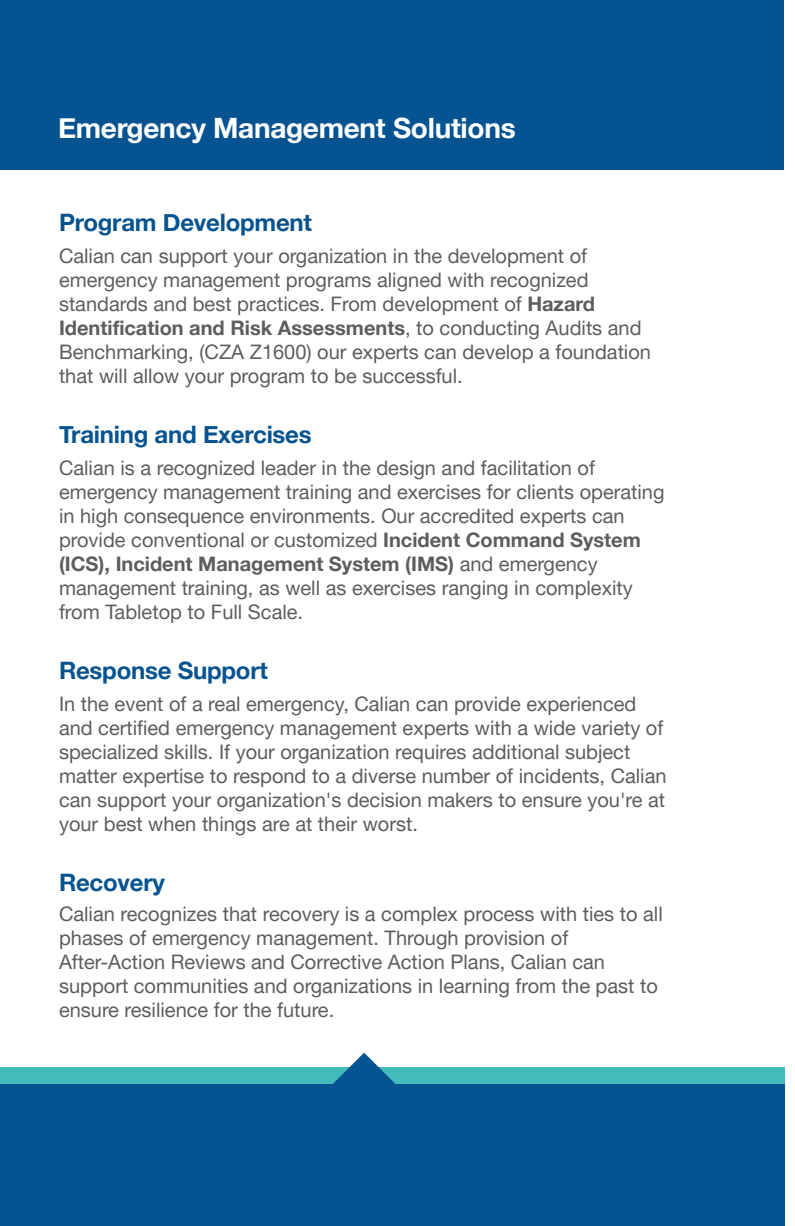
<style>
.page{position:relative;width:795px;height:1226px;background:#fff}
.page>*{position:absolute;margin:0;border:0;box-sizing:border-box;transform-origin:0 0}
.t1{font:700 28px "Helvetica Neue";letter-spacing:-.01em;color:#fff}
.t2{font:700 24px "Helvetica Neue";letter-spacing:-.01em;color:#065391}
.t3{font:20px/24px "Helvetica Neue LT Pro";color:#5d5d5d}
.t4{font:700 20px "Helvetica Neue";color:#5d5d5d}
.s1{font-family:"Helvetica Neue";font-weight:700}
.s2{font-family:"Helvetica Neue LT Pro";font-weight:400}
</style>
<div class="page">
<div style="left:0;top:0;width:784px;height:170px;background:#065391"></div>
<div style="left:0;top:1084px;width:785px;height:142px;background:#065391"></div>
<div style="left:0;top:1068px;width:785px;height:16px;background:#42bbbd"></div>
<svg style="left:324px;top:1053px;width:80px;height:31px"></svg>
<h1 class="t1" style="left:58px;top:106px;width:459px">Emergency Management Solutions</h1>
<p class="t2" style="left:59px;top:204px;width:254px">Program Development</p>
<p class="t3" style="left:59px;top:244px;width:538px">Calian can support your organization in the development of emergency management programs aligned with recognized standards and best practices. From development of <span class="s1">Hazard</span></p>
<p class="t4" style="left:59px;top:312px;width:584px">Identification and Risk Assessments<span class="s2">, to conducting Audits and</span></p>
<p class="t3" style="left:59px;top:340px;width:593px">Benchmarking, (CZA Z1600) our experts can develop a foundation that will allow your program to be successful.</p>
<p class="t2" style="left:59px;top:416px;width:254px">Training and Exercises</p>
<p class="t3" style="left:59px;top:456px;width:607px">Calian is a recognized leader in the design and facilitation of emergency management training and exercises for clients operating in high consequence environments. Our accredited experts can provide conventional or customized <span class="s1">Incident Command System</span></p>
<p class="t4" style="left:59px;top:548px;width:540px">(ICS), Incident Management System (IMS) <span class="s2">and emergency</span></p>
<p class="t3" style="left:59px;top:576px;width:575px">management training, as well as exercises ranging in complexity from Tabletop to Full Scale.</p>
<p class="t2" style="left:59px;top:652px;width:210px">Response Support</p>
<p class="t3" style="left:59px;top:692px;width:609px">In the event of a real emergency, Calian can provide experienced and certified emergency management experts with a wide variety of specialized skills. If your organization requires additional subject matter expertise to respond to a diverse number of incidents, Calian can support your organization's decision makers to ensure you're at your best when things are at their worst.</p>
<p class="t2" style="left:59px;top:864px;width:107px">Recovery</p>
<p class="t3" style="left:59px;top:902px;width:605px">Calian recognizes that recovery is a complex process with ties to all phases of emergency management. Through provision of After-Action Reviews and Corrective Action Plans, Calian can support communities and organizations in learning from the past to ensure resilience for the future.</p>
</div>
